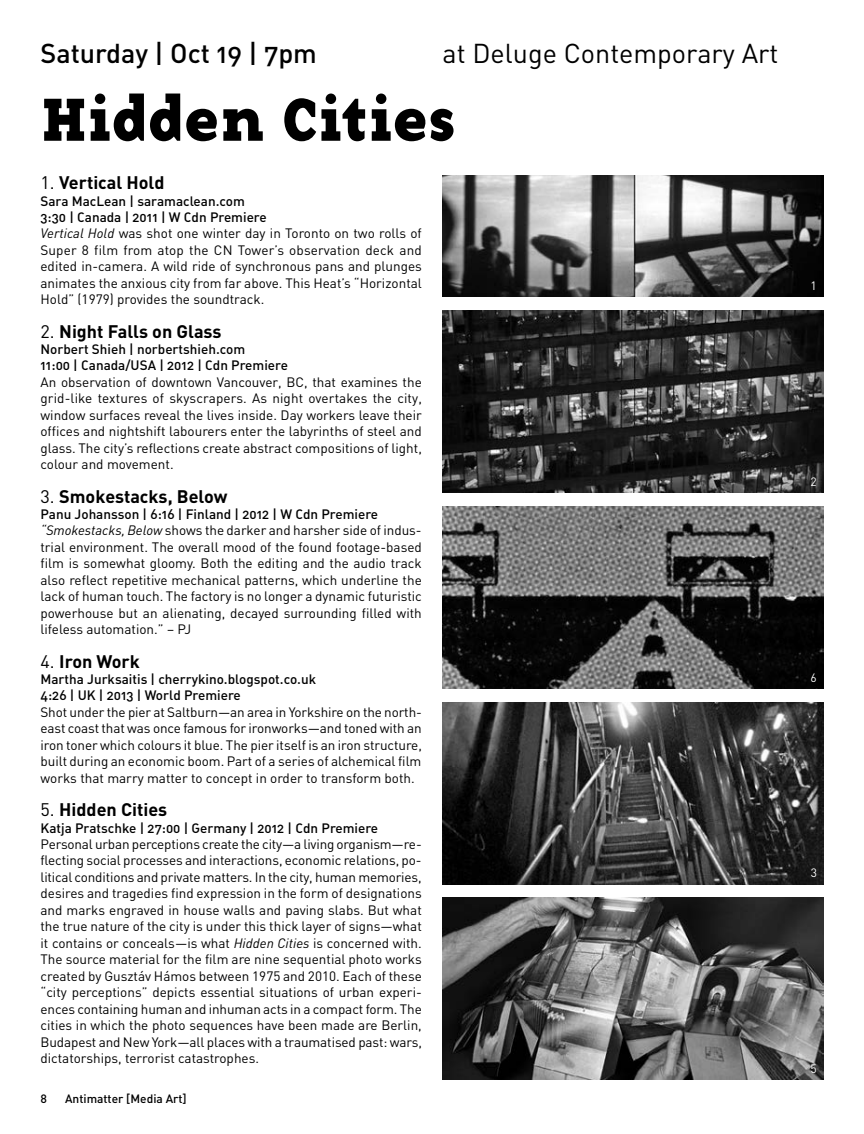
<style>
.page{position:relative;width:864px;height:1134px;background:#fff}
.page>*{position:absolute;margin:0;border:0;box-sizing:border-box;transform-origin:0 0}
.t1{font:63px "Base Twelve Serif B";letter-spacing:-.02em;color:#000}
.t2{font:27px "DIN";color:#000}
.t3{font:27px "DIN Medium Alternate";color:#000}
.t4{font:700 18px "DIN";color:#000}
.t5{font:13.5px/16.5px "DIN";color:#000;text-align:justify}
.t6{font:13.5px/16.5px "DIN Medium Alternate";color:#000}
.t7{font:12px "DIN Medium Alternate";color:#000}
.t8{font:12px "DIN";color:#fff}
.s1{font-weight:400}
.s2{font-style:italic}
</style>
<div class="page">
<img style="left:442px;top:176px;width:382px;height:121px">
<img style="left:442px;top:310px;width:382px;height:183px">
<img style="left:442px;top:702px;width:382px;height:182px">
<img style="left:442px;top:898px;width:382px;height:182px">
<img style="left:442px;top:506px;width:382px;height:182px">
<h2 class="t3" style="left:40px;top:36px;width:278px">Saturday | Oct 19 | 7pm</h2>
<h2 class="t2" style="left:443px;top:36px;width:338px">at Deluge Contemporary Art</h2>
<h1 class="t1" style="left:40px;top:75px;width:416px">Hidden Cities</h1>
<h3 class="t4" style="left:40px;top:171px;width:126px"><span class="s1">1.</span> Vertical Hold</h3>
<p class="t6" style="left:40px;top:192px;width:228px">Sara MacLean | saramaclean.com<br>3:30 | Canada | 2011 | W Cdn Premiere</p>
<p class="t5" style="left:40px;top:225px;width:383px"><span class="s2">Vertical Hold</span> was shot one winter day in Toronto on two rolls of Super 8 film from atop the CN Tower’s observation deck and edited in-camera. A wild ride of synchronous pans and plunges animates the anxious city from far above. This Heat’s “Horizontal Hold” (1979) provides the soundtrack.</p>
<h3 class="t4" style="left:40px;top:319px;width:183px"><span class="s1">2.</span> Night Falls on Glass</h3>
<p class="t6" style="left:40px;top:340px;width:249px">Norbert Shieh | norbertshieh.com<br>11:00 | Canada/USA | 2012 | Cdn Premiere</p>
<p class="t5" style="left:40px;top:374px;width:383px">An observation of downtown Vancouver, BC, that examines the grid-like textures of skyscrapers. As night overtakes the city, window surfaces reveal the lives inside. Day workers leave their offices and nightshift labourers enter the labyrinths of steel and glass. The city’s reflections create abstract compositions of light, colour and movement.</p>
<h3 class="t4" style="left:40px;top:484px;width:188px"><span class="s1">3.</span> Smokestacks, Below</h3>
<p class="t6" style="left:40px;top:505px;width:339px">Panu Johansson | 6:16 | Finland | 2012 | W Cdn Premiere</p>
<p class="t5" style="left:40px;top:522px;width:383px"><span class="s2">“Smokestacks, Below</span> shows the darker and harsher side of indus&shy;trial environment. The overall mood of the found footage-based film is somewhat gloomy. Both the editing and the audio track also reflect repetitive mechanical patterns, which underline the lack of human touch. The factory is no longer a dynamic futuristic powerhouse but an alienating, decayed surrounding filled with lifeless automation.” – PJ</p>
<h3 class="t4" style="left:40px;top:649px;width:101px"><span class="s1">4.</span> Iron Work</h3>
<p class="t6" style="left:40px;top:670px;width:277px">Martha Jurksaitis | cherrykino.blogspot.co.uk<br>4:26 | UK | 2013 | World Premiere</p>
<p class="t5" style="left:40px;top:704px;width:383px">Shot under the pier at Saltburn—an area in Yorkshire on the north&shy;east coast that was once famous for ironworks—and toned with an iron toner which colours it blue. The pier itself is an iron structure, built during an economic boom. Part of a series of alchemical film works that marry matter to concept in order to transform both.</p>
<h3 class="t4" style="left:40px;top:798px;width:128px"><span class="s1">5.</span> Hidden Cities</h3>
<p class="t6" style="left:40px;top:819px;width:339px">Katja Pratschke | 27:00 | Germany | 2012 | Cdn Premiere</p>
<p class="t5" style="left:40px;top:836px;width:383px">Personal urban perceptions create the city—a living organism—re&shy;flecting social processes and interactions, economic relations, po&shy;litical conditions and private matters. In the city, human memories, desires and tragedies find expression in the form of designations and marks engraved in house walls and paving slabs. But what the true nature of the city is under this thick layer of signs—what it contains or conceals—is what <span class="s2">Hidden Cities</span> is concerned with.<br>The source material for the film are nine sequential photo works created by Gusztáv Hámos between 1975 and 2010. Each of these “city perceptions” depicts essential situations of urban experi&shy;ences containing human and inhuman acts in a compact form. The cities in which the photo sequences have been made are Berlin, Budapest and New York—all places with a traumatised past: wars, dictatorships, terrorist catastrophes.</p>
<p class="t7" style="left:40px;top:1091px;width:8px">8</p>
<p class="t7" style="left:65px;top:1091px;width:123px">Antimatter [Media Art]</p>
<p class="t8" style="left:810px;top:278px;width:8px">1</p>
<p class="t8" style="left:810px;top:474px;width:8px">2</p>
<p class="t8" style="left:810px;top:670px;width:8px">6</p>
<p class="t8" style="left:811px;top:866px;width:8px">3</p>
<p class="t8" style="left:810px;top:1061px;width:8px">5</p>
</div>
